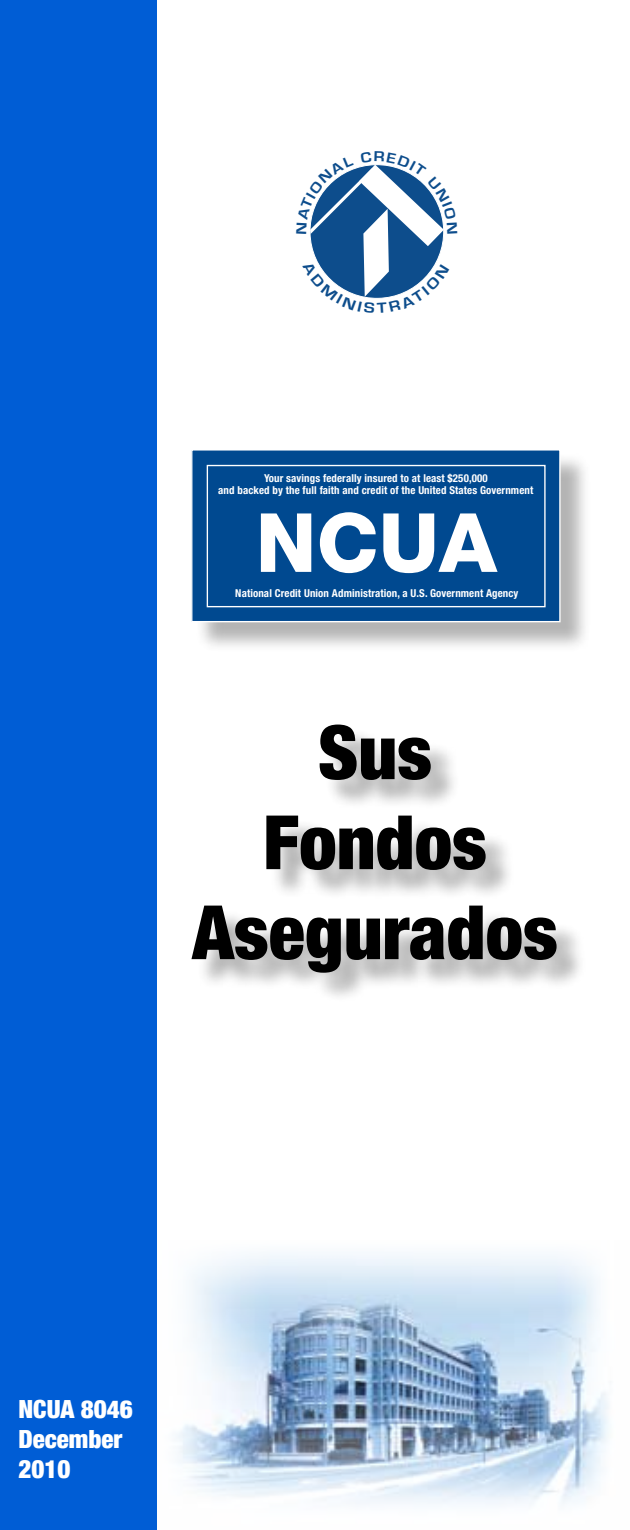
<style>
.page{position:relative;width:630px;height:1530px;background:#fff}
.page>*{position:absolute;margin:0;border:0;box-sizing:border-box;transform-origin:0 0}
.t1{font:800 81.75px "Helvetica Neue";color:#fff}
.t2{font:900 condensed 75px/90px "Helvetica Neue";color:#000;text-align:center}
.t3{font:900 condensed 25px/30px "Helvetica Neue";color:#fff}
.t4{font:700 condensed 11px/12.2px "Helvetica Neue";letter-spacing:.01em;color:#fff;text-align:center}
</style>
<div class="page">
<div style="left:0;top:0;width:156px;height:1530px;background:#005dd5"></div>
<div style="left:195px;top:728px;width:391px;height:275px;background:#000;opacity:.32"></div>
<img style="left:176px;top:1253px;width:433px;height:252px">
<div style="left:195px;top:453px;width:396px;height:200px;background:#000;opacity:.3"></div>
<div style="left:192px;top:450px;width:368px;height:172px;background:#004990"></div>
<div style="left:191px;top:449px;width:370px;height:173px;border:1px solid #fff"></div>
<div style="left:207px;top:465px;width:339px;height:142px;background:#004990;border:1px solid #fff"></div>
<svg style="left:310px;top:164px;width:134px;height:135px"></svg>
<p class="t4" style="left:218px;top:471px;width:317px">Your savings federally insured to at least $250,000<br>and backed by the full faith and credit of the United States Government</p>
<h1 class="t1" style="left:256px;top:494px;width:242px">NCUA</h1>
<p class="t4" style="left:235px;top:587px;width:285px">National Credit Union Administration, a U.S. Government Agency</p>
<h2 class="t2" style="left:192px;top:706px;width:367px">Sus<br>Fondos<br>Asegurados</h2>
<h3 class="t3" style="left:19px;top:1393px;width:116px">NCUA 8046<br>December<br>2010</h3>
</div>
